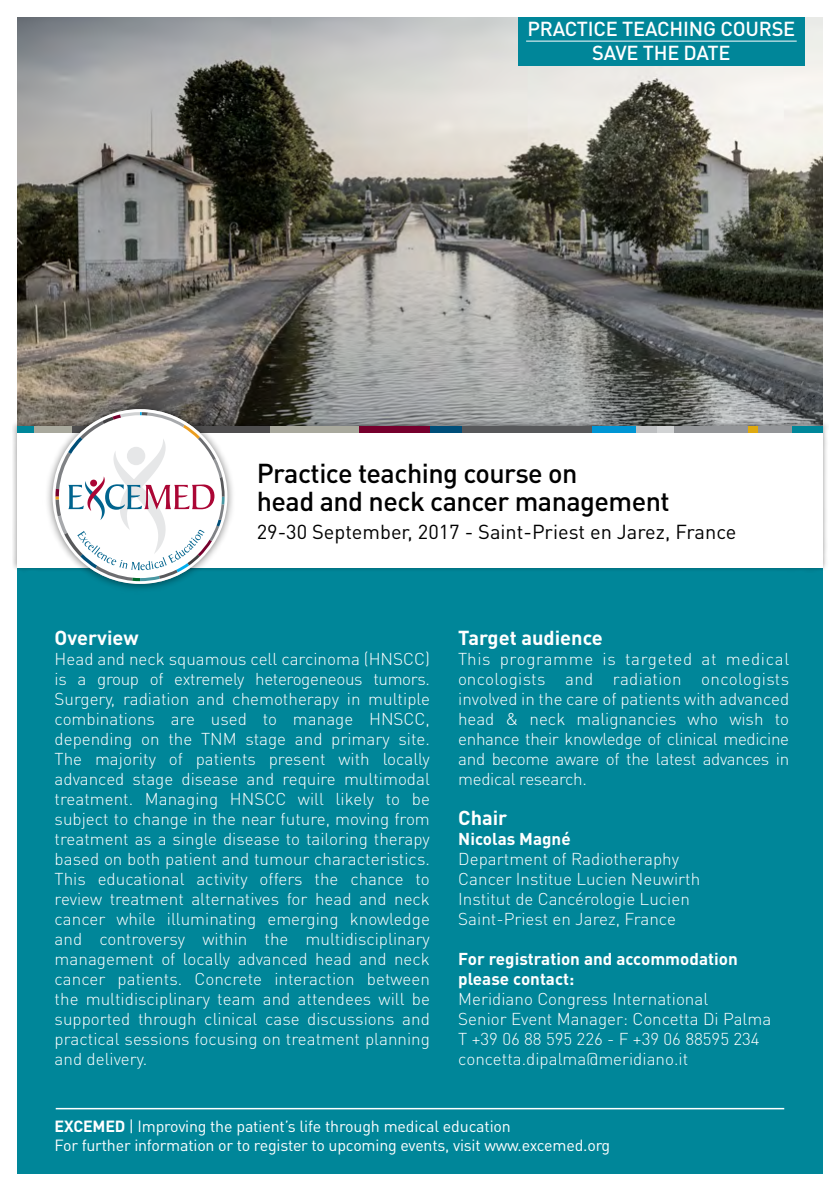
<style>
.page{position:relative;width:840px;height:1191px;background:#fff}
.page>*{position:absolute;margin:0;border:0;box-sizing:border-box;transform-origin:0 0}
.t1{font:500 27px/28px "DIN Pro";color:#000}
.t2{font:20px "DIN Pro";color:#000}
.t3{font:500 20px "DIN Pro";letter-spacing:-.01em;color:#fff}
.t4{font:700 20px "DIN Pro";color:#fff}
.t5{font:300 17px/20px "DIN Pro";color:#fff;text-align:justify}
.t6{font:700 17px/20px "DIN Pro";color:#fff}
.t7{font:16px/19.2px "DIN Pro";letter-spacing:-.015em;color:#fff}
.s1{font-weight:700}
</style>
<div class="page">
<img style="left:17px;top:17px;width:805px;height:404px">
<div style="left:17px;top:567px;width:805px;height:607px;background:#008699"></div>
<div style="left:12px;top:421px;width:816px;height:152px;background:#000;opacity:.4"></div>
<div style="left:17px;top:426px;width:805px;height:141px;background:#fff"></div>
<div style="left:269px;top:426px;width:91px;height:7px;background:#a9a99d"></div>
<div style="left:34px;top:426px;width:38px;height:7px;background:#a9a99d"></div>
<div style="left:72px;top:426px;width:197px;height:7px;background:#4f4e4f"></div>
<div style="left:360px;top:426px;width:70px;height:7px;background:#76002d"></div>
<div style="left:430px;top:426px;width:32px;height:7px;background:#004e79"></div>
<div style="left:462px;top:426px;width:130px;height:7px;background:#58595b"></div>
<div style="left:592px;top:426px;width:43px;height:7px;background:#0095d4"></div>
<div style="left:673px;top:426px;width:74px;height:7px;background:#939598"></div>
<div style="left:747px;top:426px;width:10px;height:7px;background:#dea90f"></div>
<div style="left:757px;top:426px;width:35px;height:7px;background:#939598"></div>
<div style="left:792px;top:426px;width:30px;height:7px;background:#008699"></div>
<div style="left:17px;top:426px;width:17px;height:7px;background:#008699"></div>
<div style="left:635px;top:426px;width:21px;height:7px;background:#bcbec0"></div>
<div style="left:656px;top:426px;width:17px;height:7px;background:#d1d3d4"></div>
<img style="left:41px;top:398px;width:197px;height:191px">
<svg style="left:55px;top:412px;width:169px;height:169px"></svg>
<div style="left:518px;top:17px;width:286px;height:48px;background:#008699"></div>
<hr style="left:56px;top:1107px;width:727px;height:2px;background:#fff">
<hr style="left:526px;top:41px;width:270px;height:1px;background:#fff">
<p class="t3" style="left:527px;top:15px;width:269px">Practice teaching course</p>
<p class="t3" style="left:591px;top:39px;width:140px">save the date</p>
<h1 class="t1" style="left:256px;top:458px;width:414px">Practice teaching course on<br>head and neck cancer management</h1>
<p class="t2" style="left:256px;top:518px;width:481px">29-30 September, 2017 - Saint-Priest en Jarez, France</p>
<p class="t4" style="left:55px;top:624px;width:85px">Overview</p>
<p class="t5" style="left:55px;top:648px;width:376px">Head and neck squamous cell carcinoma (HNSCC) is a group of extremely heterogeneous tumors.<br>Surgery, radiation and chemotherapy in multiple combinations are used to manage HNSCC, depending on the TNM stage and primary site.<br>The majority of patients present with locally advanced stage disease and require multimodal treatment. Managing HNSCC will likely to be subject to change in the near future, moving from treatment as a single disease to tailoring therapy based on both patient and tumour characteristics.<br>This educational activity offers the chance to review treatment alternatives for head and neck cancer while illuminating emerging knowledge and controversy within the multidisciplinary management of locally advanced head and neck cancer patients. Concrete interaction between the multidisciplinary team and attendees will be supported through clinical case discussions and practical sessions focusing on treatment planning and delivery.</p>
<p class="t4" style="left:458px;top:624px;width:146px">Target audience</p>
<p class="t5" style="left:458px;top:648px;width:332px">This programme is targeted at medical oncologists and radiation oncologists involved in the care of patients with advanced head &amp; neck malignancies who wish to enhance their knowledge of clinical medicine and become aware of the latest advances in medical research.</p>
<p class="t4" style="left:458px;top:804px;width:51px">Chair</p>
<p class="t6" style="left:458px;top:828px;width:114px">Nicolas Magné</p>
<p class="t5" style="left:458px;top:848px;width:243px;text-align:left">Department of Radiotheraphy<br>Cancer Institue Lucien Neuwirth<br>Institut de Cancérologie Lucien<br>Saint-Priest en Jarez, France</p>
<p class="t6" style="left:458px;top:948px;width:281px">For registration and accommodation please contact:</p>
<p class="t5" style="left:458px;top:988px;width:314px;text-align:left">Meridiano Congress International<br>Senior Event Manager: Concetta Di Palma T +39 06 88 595 226 - F +39 06 88595 234 concetta.dipalma@meridiano.it</p>
<p class="t7" style="left:55px;top:1115px;width:557px"><span class="s1">EXCEMED</span> | Improving the patient’s life through medical education<br>For further information or to register to upcoming events, visit www.excemed.org</p>
</div>
